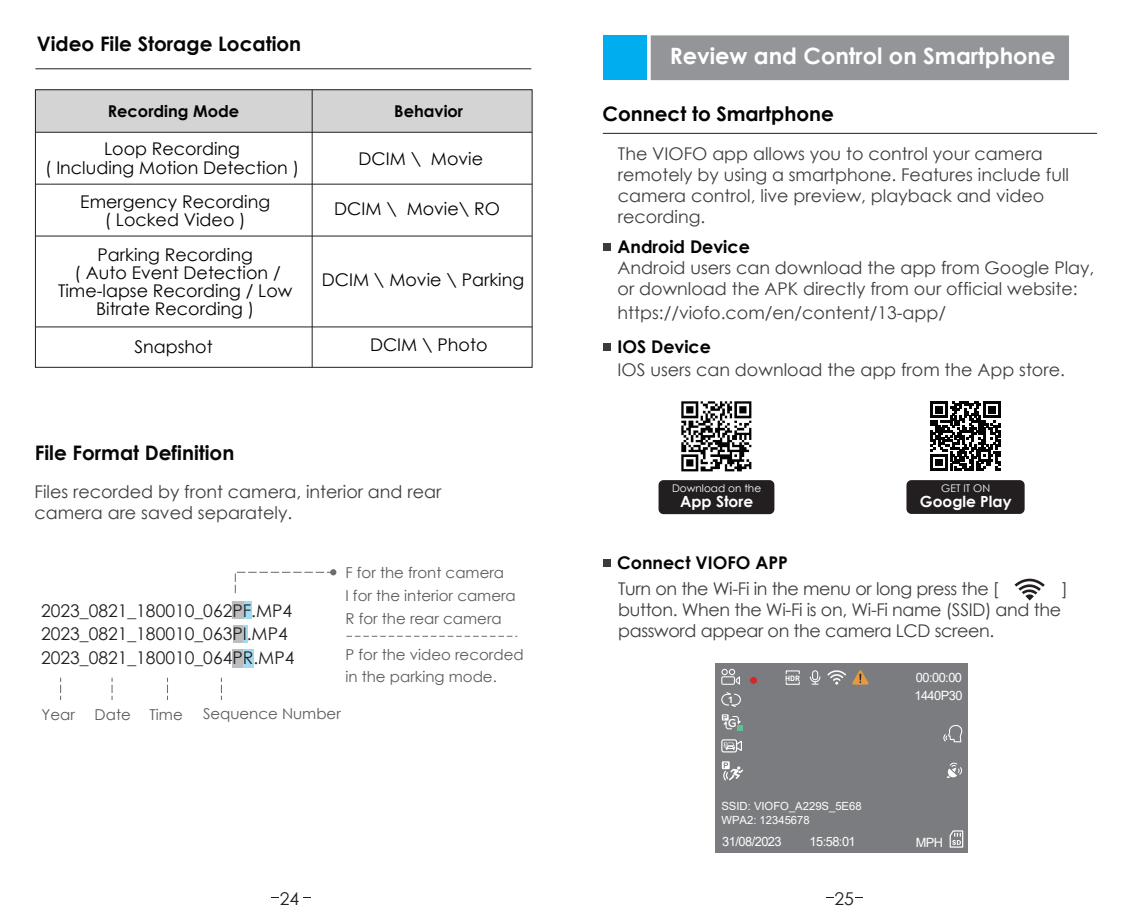
<style>
.page{position:relative;width:1134px;height:922px;background:#fff}
.page>*{position:absolute;margin:0;border:0;box-sizing:border-box;transform-origin:0 0}
.t1{font:700 22.5px "Century Gothic";color:#fff}
.t2{font:700 20px "Century Gothic";color:#070505}
.t3{font:700 20px "Century Gothic";color:#030303}
.t4{font:17.5px/21px "Century Gothic";color:#3e3e3f}
.t5{font:17.5px/18px "Century Gothic";color:#030303;text-align:center}
.t6{font:17.5px/21px "Century Gothic";letter-spacing:-.02em;color:#3e3e3f}
.t7{font:17.5px/23.5px "Century Gothic";color:#231f20}
.t8{font:700 17.5px "Century Gothic";color:#030303}
.t9{font:700 17.5px "Century Gothic";color:#050403}
.t10{font:700 16.25px "Century Gothic";color:#030303}
.t11{font:700 15.25px "Century Gothic";color:#fff}
.t12{font:15px/22.8px "Century Gothic";color:#595b5d}
.t13{font:12.75px/17.8px "Arial";letter-spacing:-.04em;color:#fff}
.t14{font:500 11.5px "Gotham";color:#fff}
.t15{font:11.25px/13.5px "Arial";color:#fff}
.t16{font:10.5px "Century Gothic";color:#fff}
.t17{font:8.75px "Harmony OS Sans SC Bold";color:#fff}
.t18{font:700 7.5px "DIN";color:#fff}
</style>
<div class="page">
<hr style="left:603px;top:133px;width:494px;height:1px;background:#231f20">
<hr style="left:35px;top:68px;width:496px;height:1px;background:#231f20">
<div style="left:603px;top:243px;width:8px;height:8px;background:#3d3a3a"></div>
<div style="left:603px;top:343px;width:8px;height:8px;background:#3d3a3a"></div>
<div style="left:603px;top:558px;width:8px;height:8px;background:#3d3a3a"></div>
<div style="left:603px;top:35px;width:127px;height:45px;background:#00aeef"></div>
<div style="left:647px;top:35px;width:422px;height:46px;background:#939598"></div>
<svg style="left:1014px;top:578px;width:31px;height:22px"></svg>
<div style="left:35px;top:90px;width:497px;height:42px;background:#d4d4d5"></div>
<div style="left:35px;top:89px;width:497px;height:278px;border:1px solid #231f20"></div>
<hr style="left:35px;top:235px;width:497px;height:1px;background:#231f20">
<hr style="left:35px;top:326px;width:497px;height:1px;background:#231f20">
<hr style="left:35px;top:184px;width:497px;height:1px;background:#231f20">
<hr style="left:35px;top:132px;width:497px;height:1px;background:#231f20">
<hr style="left:312px;top:90px;width:1px;height:277px;background:#231f20">
<div style="left:243px;top:601px;width:9px;height:17px;background:#a0dcf0"></div>
<div style="left:232px;top:601px;width:11px;height:17px;background:#bcbdc0"></div>
<div style="left:243px;top:649px;width:10px;height:19px;background:#a0dcf0"></div>
<div style="left:232px;top:649px;width:11px;height:19px;background:#bcbdc0"></div>
<hr style="left:243px;top:625px;width:4px;height:18px;background:#a0dcf0">
<div style="left:233px;top:625px;width:10px;height:18px;background:#bcbdc0"></div>
<svg style="left:60px;top:677px;width:1px;height:22px"></svg>
<svg style="left:112px;top:677px;width:1px;height:22px"></svg>
<svg style="left:167px;top:677px;width:1px;height:22px"></svg>
<svg style="left:221px;top:677px;width:1px;height:22px"></svg>
<svg style="left:234px;top:569px;width:102px;height:25px"></svg>
<svg style="left:346px;top:635px;width:171px;height:1px"></svg>
<img style="left:681px;top:401px;width:71px;height:71px">
<div style="left:906px;top:480px;width:119px;height:34px;background:#231f20;border-radius:5px"></div>
<div style="left:658px;top:480px;width:116px;height:34px;background:#231f20;border-radius:5px"></div>
<svg style="left:931px;top:401px;width:69px;height:69px"></svg>
<div style="left:715px;top:663px;width:252px;height:189px;background:#7b7c7f"></div>
<svg style="left:724px;top:741px;width:18px;height:10px"></svg>
<div style="left:721px;top:739px;width:16px;height:13px;border:1px solid #fff;border-radius:2px"></div>
<svg style="left:735px;top:676px;width:5px;height:9px"></svg>
<div style="left:721px;top:668px;width:7px;height:7px;border:1px solid #fff;border-radius:50%"></div>
<div style="left:729px;top:668px;width:6px;height:7px;border:1px solid #fff;border-radius:50%"></div>
<div style="left:721px;top:676px;width:14px;height:8px;border:1px solid #fff"></div>
<div style="left:750px;top:676px;width:7px;height:7px;background:#d72629;border-radius:50%"></div>
<svg style="left:809px;top:670px;width:60px;height:14px"></svg>
<svg style="left:722px;top:714px;width:20px;height:17px"></svg>
<svg style="left:721px;top:761px;width:22px;height:19px"></svg>
<svg style="left:721px;top:692px;width:20px;height:15px"></svg>
<div style="left:786px;top:670px;width:14px;height:4px;border:1px solid #fff"></div>
<svg style="left:943px;top:725px;width:20px;height:52px"></svg>
<svg style="left:949px;top:830px;width:15px;height:18px"></svg>
<p class="t2" style="left:37px;top:29px;width:266px">Video File Storage Location</p>
<p class="t10" style="left:108px;top:99px;width:133px">Recording Mode</p>
<p class="t10" style="left:394px;top:99px;width:70px">Behavior</p>
<p class="t5" style="left:45px;top:140px;width:256px">Loop Recording<br>( Including Motion Detection )</p>
<p class="t5" style="left:359px;top:149px;width:126px">DCIM \ Movie</p>
<p class="t5" style="left:334px;top:199px;width:167px">DCIM \ Movie\ RO</p>
<p class="t5" style="left:80px;top:192px;width:191px">Emergency Recording ( Locked Video )</p>
<p class="t5" style="left:58px;top:245px;width:236px">Parking Recording<br>( Auto Event Detection /<br>Time-lapse Recording / Low<br>Bitrate Recording )</p>
<p class="t5" style="left:135px;top:337px;width:80px">Snapshot</p>
<p class="t5" style="left:370px;top:335px;width:119px">DCIM \ Photo</p>
<p class="t5" style="left:322px;top:270px;width:204px">DCIM \ Movie \ Parking</p>
<p class="t2" style="left:35px;top:437px;width:201px">File Format Definition</p>
<p class="t4" style="left:35px;top:481px;width:408px">Files recorded by front camera, interior and rear camera are saved separately.</p>
<p class="t7" style="left:41px;top:598px;width:255px">2023_0821_180010_062PF.MP4<br>2023_0821_180010_063PI.MP4<br>2023_0821_180010_064PR.MP4</p>
<p class="t12" style="left:345px;top:561px;width:172px">F for the front camera<br>I for the interior camera<br>R for the rear camera</p>
<p class="t12" style="left:345px;top:642px;width:180px">P for the video recorded in the parking mode.</p>
<p class="t12" style="left:42px;top:702px;width:35px">Year</p>
<p class="t12" style="left:95px;top:702px;width:90px">Date Time</p>
<p class="t12" style="left:203px;top:702px;width:139px">Sequence Number</p>
<p class="t1" style="left:670px;top:39px;width:387px">Review and Control on Smartphone</p>
<p class="t3" style="left:602px;top:98px;width:233px">Connect to Smartphone</p>
<p class="t4" style="left:618px;top:143px;width:453px">The VIOFO app allows you to control your camera remotely by using a smartphone. Features include full camera control, live preview, playback and video recording.</p>
<p class="t4" style="left:618px;top:257px;width:478px">Android users can download the app from Google Play, or download the APK directly from our official website:</p>
<p class="t4" style="left:618px;top:302px;width:330px">https://viofo.com/en/content/13-app/</p>
<p class="t8" style="left:618px;top:233px;width:134px">Android Device</p>
<p class="t8" style="left:618px;top:333px;width:95px">IOS Device</p>
<p class="t4" style="left:618px;top:359px;width:449px">IOS users can download the app from the App store.</p>
<p class="t16" style="left:672px;top:481px;width:91px">Download on the</p>
<p class="t11" style="left:680px;top:490px;width:75px">App Store</p>
<p class="t9" style="left:617px;top:548px;width:172px">Connect VIOFO APP</p>
<p class="t16" style="left:941px;top:481px;width:50px">GET IT ON</p>
<p class="t11" style="left:920px;top:490px;width:93px">Google Play</p>
<p class="t6" style="left:618px;top:578px;width:382px">Turn on the Wi-Fi in the menu or long press the [</p>
<p class="t4" style="left:1062px;top:578px;width:8px">]</p>
<p class="t6" style="left:618px;top:599px;width:444px">button. When the Wi-Fi is on, Wi-Fi name (SSID) and the password appear on the camera LCD screen.</p>
<p class="t17" style="left:728px;top:693px;width:7px">1</p>
<p class="t14" style="left:728px;top:715px;width:11px">G</p>
<p class="t18" style="left:785px;top:672px;width:16px">HDR</p>
<p class="t15" style="left:721px;top:799px;width:142px">SSID: VIOFO_A229S_5E68<br>WPA2: 12345678</p>
<p class="t13" style="left:914px;top:668px;width:50px">00:00:00<br>1440P30</p>
<p class="t13" style="left:722px;top:832px;width:61px">31/08/2023</p>
<p class="t13" style="left:809px;top:832px;width:48px">15:58:01</p>
<p class="t13" style="left:916px;top:833px;width:29px">MPH</p>
<p class="t7" style="left:280px;top:885px;width:21px">24</p>
<p class="t7" style="left:834px;top:885px;width:21px">25</p>
</div>
